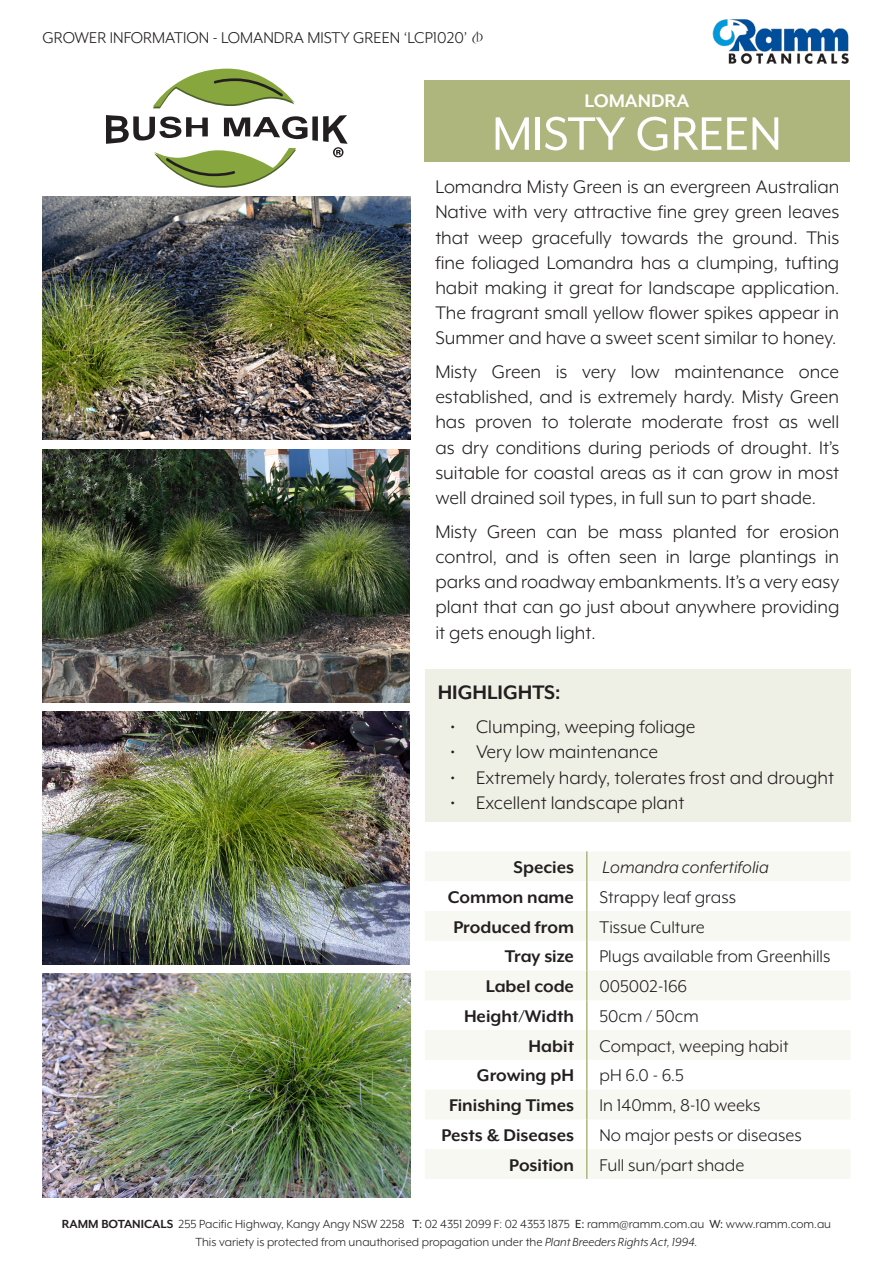
<style>
.page{position:relative;width:893px;height:1263px;background:#fff}
.page>*{position:absolute;margin:0;border:0;box-sizing:border-box;transform-origin:0 0}
.Variety{font:54px "Mr Eaves XL Mod OT";color:#fff}
.Sub_Heading{font:700 22.5px "Mr Eaves XL Mod OT";color:#231f20}
.Body_Text{font:21px/25.2px "Mr Eaves XL Mod OT";color:#231f20;text-align:justify}
.Genus{font:700 21px "Mr Eaves XL Mod OT";color:#fff}
.Table_Data{font:19.5px "Mr Eaves XL Mod OT";color:#231f20}
.Table_Heading{font:700 19.5px "Mr Eaves XL Mod OT";color:#231f20}
.Table_Data-2{font:italic 19.5px "Mr Eaves XL Mod OT";color:#231f20}
.Header_1{font:18px "Mr Eaves XL Mod OT";color:#231f20}
.Footer_1{font:13.5px "Mr Eaves XL Mod OT";color:#231f20}
.s1{font-weight:700}
.s2{font-style:inherit}
.s3{font-style:italic}
</style>
<div class="page">
<div style="left:425px;top:669px;width:425px;height:152px;background:#eff0e5"></div>
<img style="left:712px;top:19px;width:137px;height:45px">
<div style="left:424px;top:80px;width:426px;height:81px;background:#aeb57d"></div>
<svg style="left:425px;top:852px;width:425px;height:327px;fill:#f7f8f2"></svg>
<hr style="left:586px;top:851px;width:2px;height:30px;background:#aeb57d">
<hr style="left:586px;top:881px;width:2px;height:30px;background:#aeb57d">
<hr style="left:586px;top:911px;width:2px;height:30px;background:#aeb57d">
<hr style="left:586px;top:941px;width:2px;height:29px;background:#aeb57d">
<hr style="left:586px;top:970px;width:2px;height:30px;background:#aeb57d">
<hr style="left:586px;top:1000px;width:2px;height:30px;background:#aeb57d">
<hr style="left:586px;top:1030px;width:2px;height:30px;background:#aeb57d">
<hr style="left:586px;top:1060px;width:2px;height:29px;background:#aeb57d">
<hr style="left:586px;top:1089px;width:2px;height:30px;background:#aeb57d">
<hr style="left:586px;top:1119px;width:2px;height:30px;background:#aeb57d">
<hr style="left:586px;top:1149px;width:2px;height:30px;background:#aeb57d">
<img style="left:43px;top:197px;width:367px;height:243px">
<img style="left:43px;top:449px;width:367px;height:253px">
<img style="left:43px;top:974px;width:367px;height:224px">
<svg style="left:153px;top:69px;width:142px;height:39px"></svg>
<svg style="left:106px;top:115px;width:242px;height:73px"></svg>
<img style="left:43px;top:712px;width:367px;height:252px">
<p class="Header_1" style="left:43px;top:28px;width:443px">GROWER INFORMATION - LOMANDRA MISTY GREEN ‘LCP1020’ <sub>a</sub></p>
<p class="Genus" style="left:584px;top:90px;width:106px">LOMANDRA</p>
<p class="Variety" style="left:492px;top:107px;width:291px">MISTY GREEN</p>
<p class="Body_Text" style="left:435px;top:174px;width:405px">Lomandra Misty Green is an evergreen Australian Native with very attractive fine grey green leaves that weep gracefully towards the ground. This fine foliaged Lomandra has a clumping, tufting habit making it great for landscape application.<br>The fragrant small yellow flower spikes appear in Summer and have a sweet scent similar to honey.</p>
<p class="Body_Text" style="left:435px;top:359px;width:405px">Misty Green is very low maintenance once established, and is extremely hardy. Misty Green has proven to tolerate moderate frost as well as dry conditions during periods of drought. It’s suitable for coastal areas as it can grow in most well drained soil types, in full sun to part shade.</p>
<p class="Body_Text" style="left:435px;top:519px;width:405px">Misty Green can be mass planted for erosion control, and is often seen in large plantings in parks and roadway embankments. It’s a very easy plant that can go just about anywhere providing it gets enough light.</p>
<p class="Sub_Heading" style="left:438px;top:681px;width:124px">HIGHLIGHTS:</p>
<p class="Body_Text" style="left:450px;top:714px;width:247px">• Clumping, weeping foliage</p>
<p class="Body_Text" style="left:450px;top:739px;width:209px">• Very low maintenance</p>
<p class="Body_Text" style="left:450px;top:765px;width:385px">• Extremely hardy, tolerates frost and drought</p>
<p class="Body_Text" style="left:450px;top:790px;width:236px">• Excellent landscape plant</p>
<p class="Table_Heading" style="left:514px;top:857px;width:62px">Species</p>
<p class="Table_Data-2" style="left:602px;top:857px;width:168px">Lomandra confertifolia</p>
<p class="Table_Heading" style="left:448px;top:887px;width:128px">Common name</p>
<p class="Table_Data" style="left:600px;top:887px;width:138px">Strappy leaf grass</p>
<p class="Table_Heading" style="left:453px;top:917px;width:122px">Produced from</p>
<p class="Table_Data" style="left:600px;top:917px;width:107px">Tissue Culture</p>
<p class="Table_Heading" style="left:505px;top:947px;width:71px">Tray size</p>
<p class="Table_Data" style="left:600px;top:947px;width:232px">Plugs available from Greenhills</p>
<p class="Table_Heading" style="left:486px;top:976px;width:90px">Label code</p>
<p class="Table_Data" style="left:600px;top:976px;width:89px">005002-166</p>
<p class="Table_Heading" style="left:464px;top:1006px;width:112px">Height/Width</p>
<p class="Table_Data" style="left:600px;top:1006px;width:101px">50cm / 50cm</p>
<p class="Table_Heading" style="left:529px;top:1036px;width:47px">Habit</p>
<p class="Table_Data" style="left:600px;top:1036px;width:191px">Compact, weeping habit</p>
<p class="Table_Heading" style="left:477px;top:1066px;width:99px">Growing pH</p>
<p class="Table_Data" style="left:600px;top:1066px;width:86px">pH 6.0 - 6.5</p>
<p class="Table_Heading" style="left:449px;top:1095px;width:127px">Finishing Times</p>
<p class="Table_Data" style="left:600px;top:1095px;width:162px">In 140mm, 8-10 weeks</p>
<p class="Table_Heading" style="left:441px;top:1125px;width:134px">Pests &amp; Diseases</p>
<p class="Table_Data" style="left:600px;top:1125px;width:204px">No major pests or diseases</p>
<p class="Table_Heading" style="left:509px;top:1155px;width:66px">Position</p>
<p class="Table_Data" style="left:600px;top:1155px;width:146px">Full sun/part shade</p>
<p class="Footer_1" style="left:62px;top:1217px;width:771px"><span class="s1">RAMM BOTANICALS</span> 255 Pacific Highway, Kangy Angy NSW 2258 <span class="s2">T:</span> 02 4351 2099 F: 02 4353 1875 <span class="s2">E:</span> ramm@ramm.com.au <span class="s2">W:</span> www.ramm.com.au</p>
<p class="Footer_1" style="left:195px;top:1235px;width:504px">This variety is protected from unauthorised propagation under the <span class="s3">Plant Breeders Rights Act, 1994.</span></p>
</div>
